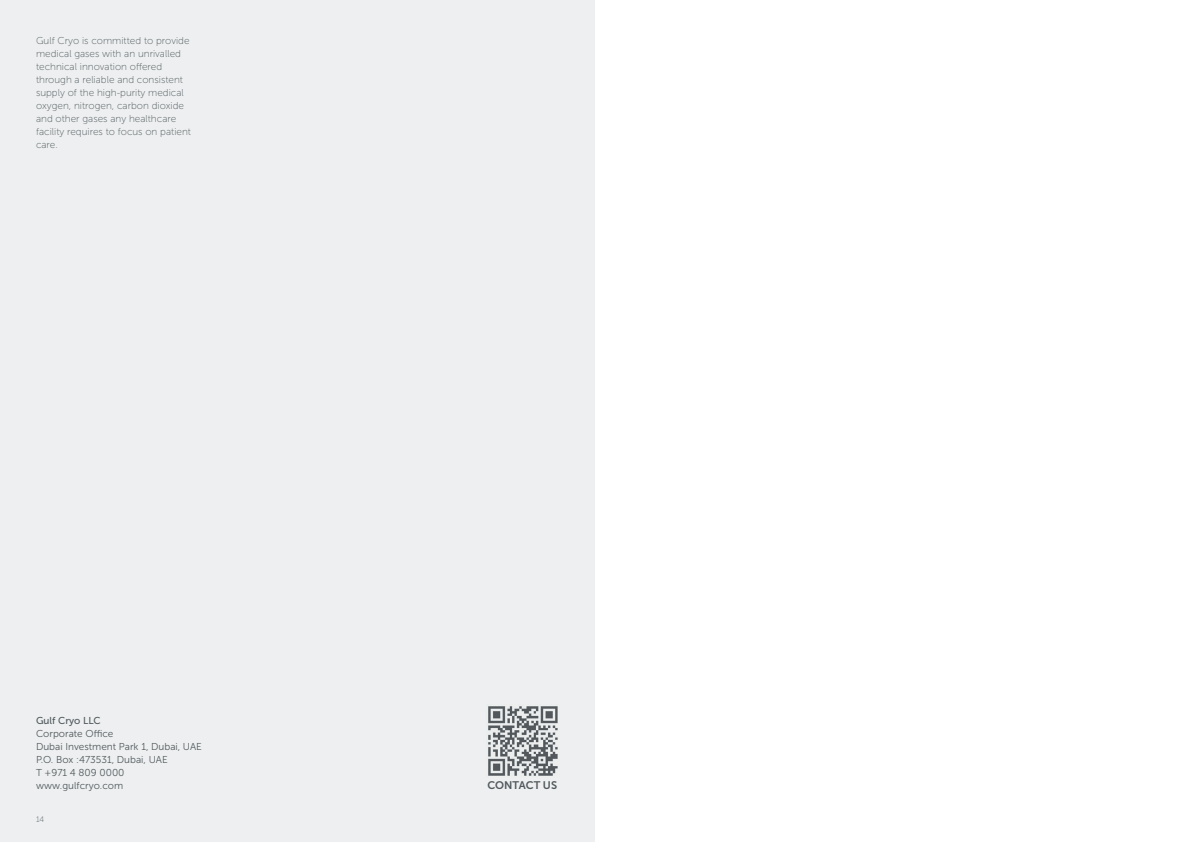
<style>
.page{position:relative;width:1191px;height:842px;background:#fff}
.page>*{position:absolute;margin:0;border:0;box-sizing:border-box;transform-origin:0 0}
.t1{font:11px "Museo Sans 700";color:#51595c}
.t2{font:10px/13px "Museo Sans 100";color:#51595c}
.t3{font:10px/13px "Museo Sans 300";color:#51595c}
.t4{font:10px "Museo Sans 500";color:#51595c}
.t5{font:8px "Museo Sans 100";color:#51595c}
.s1{color:#585e61}
</style>
<div class="page">
<div style="left:0;top:0;width:595px;height:842px;background:#edeff0"></div>
<img style="left:488px;top:706px;width:70px;height:70px">
<p class="t2" style="left:36px;top:34px;width:156px">Gulf Cryo is committed to provide medical gases with an unrivalled technical innovation offered through a reliable and consistent supply of the high-purity medical oxygen, nitrogen, carbon dioxide and other gases any healthcare facility requires to focus on patient care.</p>
<p class="t4" style="left:36px;top:715px;width:66px">Gulf Cryo LLC</p>
<p class="t3" style="left:36px;top:727px;width:167px">Corporate Office<br>Dubai Investment Park 1, Dubai, UAE<br>P.O. Box :473531, Dubai, UAE<br>T +971 4 809 0000 www.gulfcryo.com</p>
<p class="t5" style="left:36px;top:815px;width:11px">14<span class="s1">14</span></p>
<p class="t1" style="left:487px;top:779px;width:71px">CONTACT US</p>
</div>
